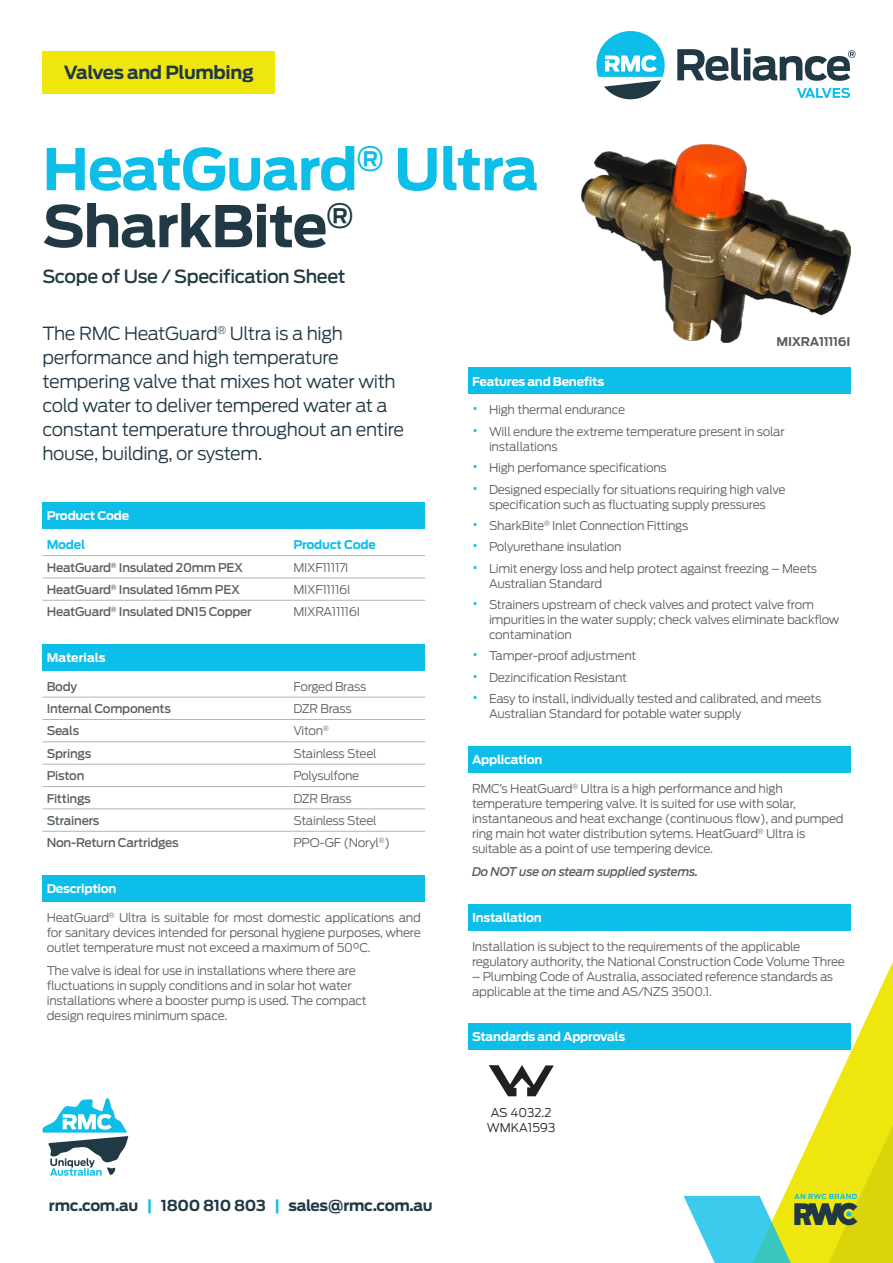
<style>
.page{position:relative;width:893px;height:1263px;background:#fff}
.page>*{position:absolute;margin:0;border:0;box-sizing:border-box;transform-origin:0 0}
.H1_-_Blue{font:700 57px "Antenna";letter-spacing:-.02em;color:#0dbee9}
.H1_-_Dark_Blue{font:700 57px "Antenna";letter-spacing:-.02em;color:#213944}
.Description_Blurb{font:300 18px/24px "Antenna";letter-spacing:-.02em;color:#213944}
.Scope_of_Use{font:500 18px "Antenna";letter-spacing:-.02em;color:#213944}
.t1{font:700 18px "Antenna";letter-spacing:-.02em;color:#213944}
.t2{font:700 15px "Antenna";letter-spacing:-.02em;color:#213944}
.Table_Body_-_Paragra{font:300 12px/15px "Antenna";letter-spacing:-.02em;color:#585f5f}
.Table_Body_-_Bold{font:500 12px "Antenna";letter-spacing:-.02em;color:#585f5f}
.Table_Body_-_Standar{font:300 12px "Antenna";letter-spacing:-.02em;color:#585f5f}
.Table_Heading{font:700 12px "Antenna";letter-spacing:-.02em;color:#fff}
.Table_Body_-_Paragra-2{font:italic 500 12px "Antenna";letter-spacing:-.02em;color:#585f5f}
.Table_Subheading{font:700 12px "Antenna";letter-spacing:-.02em;color:#0dbee9}
.t3{font:300 12px "Antenna";color:#231f20}
.Product_Code_Text{font:700 12px "Antenna";letter-spacing:-.02em;color:#585f5f}
.Table_Heading-2{font:700 12px "Antenna";color:#fff}
.s1{color:#0dbee9}
.s2{font-size:18px;color:#0dbee9}
</style>
<div class="page">
<svg style="left:743px;top:916px;width:150px;height:163px"></svg>
<svg style="left:684px;top:1079px;width:209px;height:184px"></svg>
<svg style="left:677px;top:48px;width:178px;height:33px"></svg>
<svg style="left:797px;top:88px;width:53px;height:10px"></svg>
<svg style="left:596px;top:31px;width:69px;height:68px"></svg>
<div style="left:43px;top:51px;width:232px;height:42px;background:#efe60e"></div>
<svg style="left:42px;top:1098px;width:86px;height:78px"></svg>
<div style="left:468px;top:368px;width:382px;height:26px;background:#0dbee9"></div>
<div style="left:43px;top:875px;width:382px;height:26px;background:#0dbee9"></div>
<div style="left:468px;top:746px;width:382px;height:26px;background:#0dbee9"></div>
<img style="left:581px;top:145px;width:269px;height:198px">
<div style="left:43px;top:502px;width:382px;height:27px;background:#0dbee9"></div>
<hr style="left:43px;top:555px;width:246px;height:1px;background:#b1b4b5">
<hr style="left:289px;top:555px;width:136px;height:1px;background:#b1b4b5">
<hr style="left:43px;top:578px;width:246px;height:1px;background:#b1b4b5">
<hr style="left:289px;top:578px;width:136px;height:1px;background:#b1b4b5">
<hr style="left:43px;top:600px;width:246px;height:1px;background:#b1b4b5">
<hr style="left:289px;top:600px;width:136px;height:1px;background:#b1b4b5">
<div style="left:43px;top:644px;width:382px;height:26px;background:#0dbee9"></div>
<hr style="left:43px;top:697px;width:246px;height:1px;background:#b1b4b5">
<hr style="left:289px;top:697px;width:136px;height:1px;background:#b1b4b5">
<hr style="left:43px;top:719px;width:246px;height:1px;background:#b1b4b5">
<hr style="left:289px;top:719px;width:136px;height:1px;background:#b1b4b5">
<hr style="left:43px;top:741px;width:246px;height:1px;background:#b1b4b5">
<hr style="left:289px;top:741px;width:136px;height:1px;background:#b1b4b5">
<hr style="left:43px;top:764px;width:246px;height:1px;background:#b1b4b5">
<hr style="left:289px;top:764px;width:136px;height:1px;background:#b1b4b5">
<hr style="left:43px;top:786px;width:246px;height:1px;background:#b1b4b5">
<hr style="left:289px;top:786px;width:136px;height:1px;background:#b1b4b5">
<hr style="left:43px;top:809px;width:246px;height:1px;background:#b1b4b5">
<hr style="left:289px;top:809px;width:136px;height:1px;background:#b1b4b5">
<hr style="left:43px;top:831px;width:246px;height:1px;background:#b1b4b5">
<hr style="left:289px;top:831px;width:136px;height:1px;background:#b1b4b5">
<div style="left:468px;top:904px;width:382px;height:26px;background:#0dbee9"></div>
<div style="left:468px;top:1023px;width:382px;height:27px;background:#0dbee9"></div>
<svg style="left:489px;top:1065px;width:65px;height:31px"></svg>
<h2 class="t1" style="left:64px;top:62px;width:191px">Valves and Plumbing</h2>
<p class="H1_-_Blue" style="left:43px;top:135px;width:498px">HeatGuard<sup>®</sup> Ultra</p>
<p class="H1_-_Dark_Blue" style="left:43px;top:192px;width:312px">SharkBite<sup>®</sup></p>
<p class="Scope_of_Use" style="left:43px;top:266px;width:305px">Scope of Use / Specification Sheet</p>
<p class="Description_Blurb" style="left:43px;top:321px;width:363px">The RMC HeatGuard<sup>®</sup> Ultra is a high performance and high temperature tempering valve that mixes hot water with cold water to deliver tempered water at a constant temperature throughout an entire house, building, or system.</p>
<p class="Table_Heading" style="left:47px;top:509px;width:84px">Product Code</p>
<p class="Table_Subheading" style="left:47px;top:538px;width:40px">Model</p>
<p class="Table_Subheading" style="left:293px;top:538px;width:84px">Product Code</p>
<p class="Table_Body_-_Bold" style="left:47px;top:560px;width:198px">HeatGuard<sup>®</sup> Insulated 20mm PEX</p>
<p class="Table_Body_-_Standar" style="left:293px;top:560px;width:57px">MIXF11117I</p>
<p class="Table_Body_-_Bold" style="left:47px;top:582px;width:195px">HeatGuard<sup>®</sup> Insulated 16mm PEX</p>
<p class="Table_Body_-_Standar" style="left:293px;top:582px;width:59px">MIXF11116I</p>
<p class="Table_Body_-_Bold" style="left:47px;top:605px;width:206px">HeatGuard<sup>®</sup> Insulated DN15 Copper</p>
<p class="Table_Body_-_Standar" style="left:293px;top:605px;width:68px">MIXRA11116I</p>
<p class="Table_Heading-2" style="left:47px;top:650px;width:60px">Materials</p>
<p class="Table_Body_-_Bold" style="left:47px;top:679px;width:32px">Body</p>
<p class="Table_Body_-_Standar" style="left:293px;top:679px;width:74px">Forged Brass</p>
<p class="Table_Body_-_Bold" style="left:47px;top:701px;width:126px">Internal Components</p>
<p class="Table_Body_-_Standar" style="left:293px;top:701px;width:60px">DZR Brass</p>
<p class="Table_Body_-_Bold" style="left:47px;top:724px;width:34px">Seals</p>
<p class="Table_Body_-_Standar" style="left:293px;top:724px;width:37px">Viton<sup>®</sup></p>
<p class="Table_Body_-_Bold" style="left:47px;top:746px;width:46px">Springs</p>
<p class="Table_Body_-_Standar" style="left:293px;top:746px;width:85px">Stainless Steel</p>
<p class="Table_Body_-_Bold" style="left:47px;top:769px;width:39px">Piston</p>
<p class="Table_Body_-_Standar" style="left:293px;top:769px;width:67px">Polysulfone</p>
<p class="Table_Body_-_Bold" style="left:47px;top:791px;width:46px">Fittings</p>
<p class="Table_Body_-_Standar" style="left:293px;top:791px;width:60px">DZR Brass</p>
<p class="Table_Body_-_Bold" style="left:47px;top:813px;width:54px">Strainers</p>
<p class="Table_Body_-_Standar" style="left:293px;top:813px;width:85px">Stainless Steel</p>
<p class="Table_Body_-_Bold" style="left:47px;top:836px;width:133px">Non-Return Cartridges</p>
<p class="Table_Body_-_Standar" style="left:293px;top:836px;width:98px">PPO-GF (Noryl<sup>®</sup>)</p>
<p class="Table_Heading" style="left:47px;top:881px;width:71px">Description</p>
<p class="Table_Body_-_Paragra" style="left:47px;top:910px;width:376px;text-align:justify">HeatGuard<sup>®</sup> Ultra is suitable for most domestic applications and for sanitary devices intended for personal hygiene purposes, where outlet temperature must not exceed a maximum of 50°C.</p>
<p class="Table_Body_-_Paragra" style="left:47px;top:963px;width:322px">The valve is ideal for use in installations where there are fluctuations in supply conditions and in solar hot water installations where a booster pump is used. The compact design requires minimum space.</p>
<p class="t2" style="left:49px;top:1197px;width:385px">rmc.com.au <span class="s1">|</span> 1800 810 803 <span class="s1">|</span> sales@rmc.com.au</p>
<p class="Product_Code_Text" style="left:777px;top:335px;width:75px">MIXRA11116I</p>
<p class="Table_Heading" style="left:472px;top:374px;width:134px">Features and Benefits</p>
<p class="Table_Body_-_Paragra" style="left:472px;top:403px;width:155px"><span class="s2">•</span> High thermal endurance</p>
<p class="Table_Body_-_Paragra" style="left:489px;top:424px;width:297px;text-indent:-17px"><span class="s2">•</span> Will endure the extreme temperature present in solar installations</p>
<p class="Table_Body_-_Paragra" style="left:472px;top:460px;width:196px"><span class="s2">•</span> High perfomance specifications</p>
<p class="Table_Body_-_Paragra" style="left:472px;top:482px;width:315px;text-align:center"><span class="s2">•</span> Designed especially for situations requiring high valve specification such as fluctuating supply pressures</p>
<p class="Table_Body_-_Paragra" style="left:472px;top:518px;width:218px"><span class="s2">•</span> SharkBite<sup>®</sup> Inlet Connection Fittings</p>
<p class="Table_Body_-_Paragra" style="left:472px;top:539px;width:151px"><span class="s2">•</span> Polyurethane insulation</p>
<p class="Table_Body_-_Paragra" style="left:489px;top:561px;width:330px;text-indent:-17px"><span class="s2">•</span> Limit energy loss and help protect against freezing – Meets<br>Australian Standard</p>
<p class="Table_Body_-_Paragra" style="left:489px;top:597px;width:352px;text-indent:-17px"><span class="s2">•</span> Strainers upstream of check valves and protect valve from impurities in the water supply; check valves eliminate backflow contamination</p>
<p class="Table_Body_-_Paragra" style="left:472px;top:649px;width:166px"><span class="s2">•</span> Tamper-proof adjustment</p>
<p class="Table_Body_-_Paragra" style="left:472px;top:670px;width:157px"><span class="s2">•</span> Dezincification Resistant</p>
<p class="Table_Body_-_Paragra" style="left:489px;top:691px;width:334px;text-indent:-17px"><span class="s2">•</span> Easy to install, individually tested and calibrated, and meets<br>Australian Standard for potable water supply</p>
<p class="Table_Heading" style="left:472px;top:752px;width:72px">Application</p>
<p class="Table_Body_-_Paragra" style="left:472px;top:781px;width:373px">RMC’s HeatGuard<sup>®</sup> Ultra is a high performance and high temperature tempering valve. It is suited for use with solar, instantaneous and heat exchange (continuous flow), and pumped ring main hot water distribution sytems. HeatGuard<sup>®</sup> Ultra is suitable as a point of use tempering device.</p>
<p class="Table_Body_-_Paragra-2" style="left:472px;top:865px;width:228px">Do NOT use on steam supplied systems.</p>
<p class="Table_Heading" style="left:472px;top:910px;width:71px">Installation</p>
<p class="Table_Body_-_Paragra" style="left:472px;top:939px;width:374px">Installation is subject to the requirements of the applicable regulatory authority, the National Construction Code Volume Three</p>
<p class="Table_Body_-_Paragra" style="left:472px;top:969px;width:363px">– Plumbing Code of Australia, associated reference standards as applicable at the time and AS/NZS 3500.1.</p>
<p class="Table_Heading" style="left:472px;top:1030px;width:155px">Standards and Approvals</p>
<p class="t3" style="left:491px;top:1105px;width:62px">AS 4032.2</p>
<p class="t3" style="left:487px;top:1120px;width:70px">WMKA1593</p>
</div>
